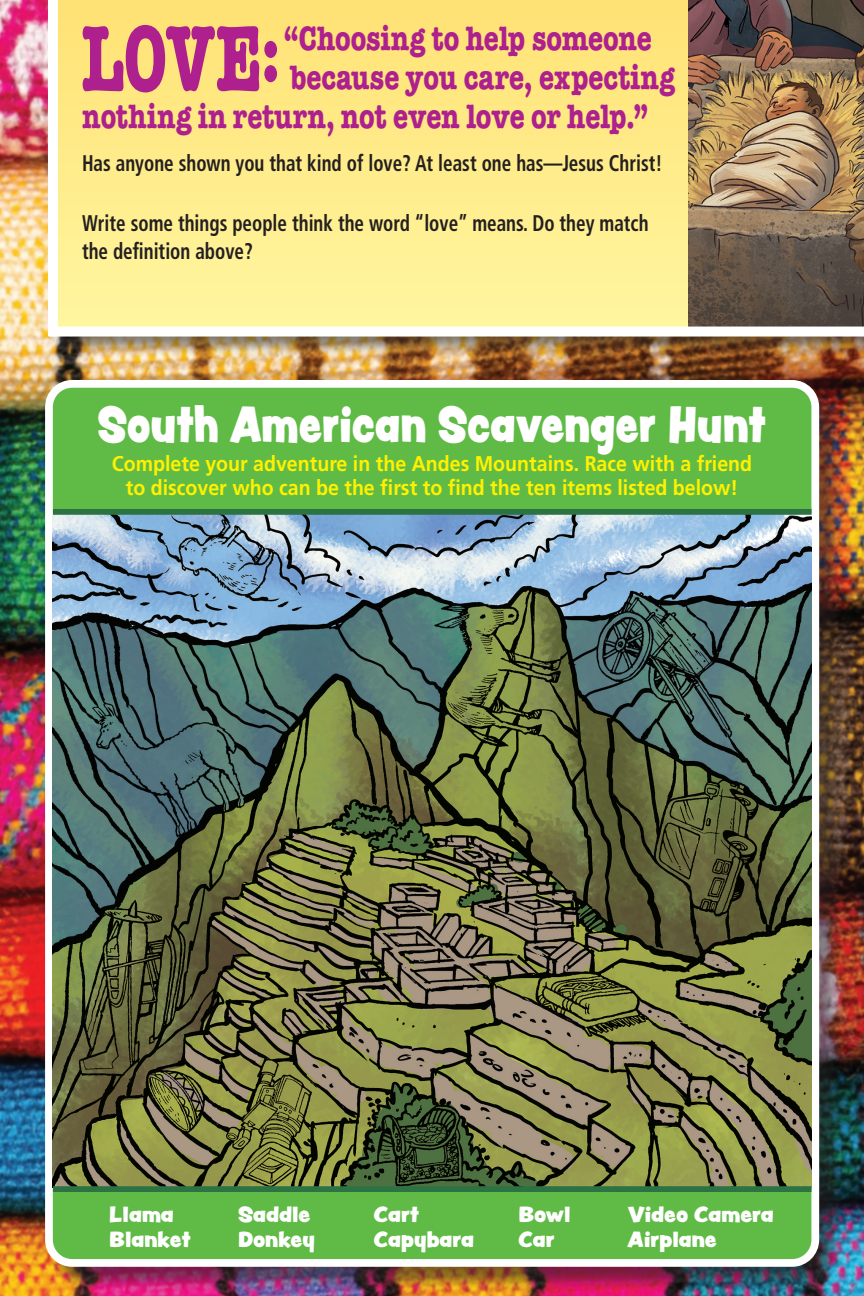
<style>
.page{position:relative;width:864px;height:1296px;background:#fff}
.page>*{position:absolute;margin:0;border:0;box-sizing:border-box;transform-origin:0 0}
.body{font:700 93.4px "American Typewriter Std";color:#ad208e;scale:.65 1}
.t1{font:44.6px "Peachy Keen JF";color:#fff;scale:.88 1}
.body-2{font:700 34.2px "American Typewriter Std";color:#ad208e;scale:.79 1}
.body-3{font:700 condensed 22.6px/28px "Frutiger LT Std";color:#231f20;scale:.84 1}
.body-4{font:700 21.2px/23.2px "Frutiger LT Std";color:#fff101;text-align:center;scale:.92 1}
.body-5{font:19.4px "Peachy Keen JF";color:#fff}
.s1{font-size:82px}
</style>
<div class="page">
<img style="left:0;top:0;width:864px;height:1296px">
<div style="left:48px;top:383px;width:796px;height:909px;background:#231f20;opacity:.55"></div>
<div style="left:49px;top:384px;width:766px;height:879px;background:#60bb46;border-radius:23px"></div>
<div style="left:45px;top:380px;width:774px;height:887px;border:8px solid #fff;border-radius:23px"></div>
<img style="left:53px;top:515px;width:759px;height:671px">
<div style="left:53px;top:509px;width:759px;height:6px;background:#2c7243"></div>
<div style="left:53px;top:1186px;width:759px;height:6px;background:#2c7243"></div>
<div style="left:56px;top:0;width:808px;height:356px;background:#231f20;opacity:.55"></div>
<div style="left:53px;top:0;width:811px;height:332px;background:linear-gradient(to bottom,#ffe173,#fff6a2)"></div>
<img style="left:688px;top:0;width:176px;height:327px">
<div style="left:48px;top:0;width:10px;height:336px;background:#fff"></div>
<div style="left:49px;top:327px;width:815px;height:10px;background:#fff"></div>
<p class="body-2" style="left:284px;top:18px;width:468px">“Choosing to help someone</p>
<p class="body-2" style="left:290px;top:57px;width:489px">because you care, expecting</p>
<p class="body-2" style="left:83px;top:96px;width:718px">nothing in return, not even love or help.”</p>
<p class="body" style="left:82px;top:4px;width:307px">LOVE<span class="s1">:</span></p>
<p class="body-3" style="left:82px;top:150px;width:693px">Has anyone shown you that kind of love? At least one has—Jesus Christ!</p>
<p class="body-3" style="left:82px;top:210px;width:676px">Write some things people think the word “love” means. Do they match the definition above?</p>
<p class="t1" style="left:98px;top:391px;width:762px">South American Scavenger Hunt</p>
<p class="body-4" style="left:112px;top:453px;width:698px">Complete your adventure in the Andes Mountains. Race with a friend to discover who can be the first to find the ten items listed below!</p>
<p class="body-5" style="left:109px;top:1199px;width:66px">Llama</p>
<p class="body-5" style="left:109px;top:1225px;width:83px">Blanket</p>
<p class="body-5" style="left:238px;top:1199px;width:74px">Saddle</p>
<p class="body-5" style="left:238px;top:1225px;width:79px">Donkey</p>
<p class="body-5" style="left:374px;top:1199px;width:47px">Cart</p>
<p class="body-5" style="left:374px;top:1225px;width:102px">Capybara</p>
<p class="body-5" style="left:518px;top:1199px;width:53px">Bowl</p>
<p class="body-5" style="left:518px;top:1225px;width:38px">Car</p>
<p class="body-5" style="left:628px;top:1199px;width:148px">Video Camera</p>
<p class="body-5" style="left:628px;top:1225px;width:91px">Airplane</p>
</div>
